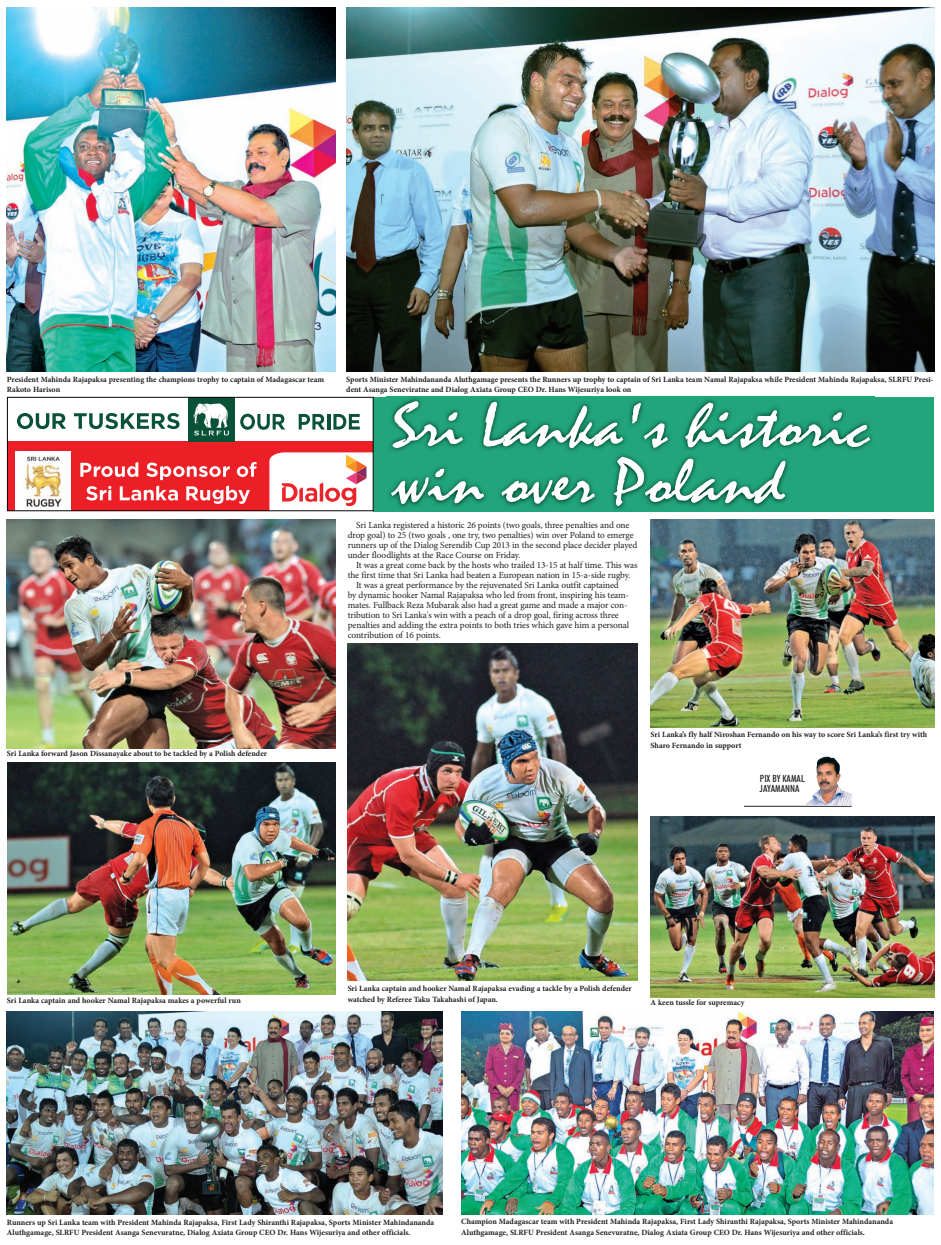
<style>
.page{position:relative;width:941px;height:1245px;background:#fff}
.page>*{position:absolute;margin:0;border:0;box-sizing:border-box;transform-origin:0 0}
.t1{font:63.4px/56.4px "Mistral";color:#fff;scale:1.17 1}
.t2{font:500 condensed 10px/10px "Futura BT";color:#231f20}
.t3{font:9.3px/10px "Minion Pro";letter-spacing:-.01em;color:#231f20}
.t4{font:700 8px/10.2px "Minion Pro";color:#231f20}
</style>
<div class="page">
<div style="left:374px;top:397px;width:560px;height:114px;background:#22a57b"></div>
<svg style="left:7px;top:397px;width:367px;height:114px"></svg>
<img style="left:7px;top:763px;width:328px;height:231px">
<img style="left:348px;top:644px;width:289px;height:336px">
<img style="left:651px;top:520px;width:283px;height:207px">
<img style="left:386px;top:396px;width:489px;height:114px">
<img style="left:7px;top:8px;width:328px;height:364px">
<img style="left:461px;top:1011px;width:472px;height:203px">
<img style="left:7px;top:520px;width:328px;height:228px">
<img style="left:650px;top:816px;width:284px;height:181px">
<img style="left:346px;top:8px;width:588px;height:364px">
<img style="left:7px;top:1011px;width:435px;height:203px">
<hr style="left:744px;top:805px;width:107px;height:1px;background:#231f20">
<img style="left:806px;top:756px;width:45px;height:49px">
<p class="t4" style="left:7px;top:374px;width:319px">President Mahinda Rajapaksa presenting the champions trophy to captain of Madagascar team<br>Rakoto Harison</p>
<p class="t4" style="left:346px;top:374px;width:589px">Sports Minister Mahindananda Aluthgamage presents the Runners up trophy to captain of Sri Lanka team Namal Rajapaksa while President Mahinda Rajapaksa, SLRFU Presi&shy;dent Asanga Seneviratne and Dialog Axiata Group CEO Dr. Hans Wijesuriya look on</p>
<h1 class="t1" style="left:392px;top:399px;width:410px">Sri Lanka's historic win over Poland</h1>
<p class="t4" style="left:7px;top:748px;width:262px">Sri Lanka forward Jason Dissanayake about to be tackled by a Polish defender</p>
<p class="t4" style="left:7px;top:995px;width:235px">Sri Lanka captain and hooker Namal Rajapaksa makes a powerful run</p>
<p class="t3" style="left:348px;top:519px;width:291px;text-indent:9px">Sri Lanka registered a historic 26 points (two goals, three penalties and one drop goal) to 25 (two goals , one try, two penalties) win over Poland to emerge runners up of the Dialog Serendib Cup 2013 in the second place decider played under floodlights at the Race Course on Friday.</p>
<p class="t3" style="left:356px;top:559px;width:283px">It was a great come back by the hosts who trailed 13-15 at half time. This was</p>
<p class="t3" style="left:348px;top:569px;width:284px">the first time that Sri Lanka had beaten a European nation in 15-a-side rugby.</p>
<p class="t3" style="left:356px;top:579px;width:264px">It was a great performance by the rejuvenated Sri Lanka outfit captained</p>
<p class="t3" style="left:348px;top:589px;width:283px">by dynamic hooker Namal Rajapaksa who led from front, inspiring his team-</p>
<p class="t3" style="left:348px;top:599px;width:281px">mates. Fullback Reza Mubarak also had a great game and made a major con-</p>
<p class="t3" style="left:348px;top:609px;width:273px">tribution to Sri Lanka's win with a peach of a drop goal, firing across three</p>
<p class="t3" style="left:348px;top:619px;width:283px">penalties and adding the extra points to both tries which gave him a personal</p>
<p class="t3" style="left:348px;top:629px;width:95px">contribution of 16 points.</p>
<p class="t4" style="left:650px;top:729px;width:278px">Sri Lanka’s fly half Niroshan Fernando on his way to score Sri Lanka’s first try with<br>Sharo Fernando in support</p>
<p class="t2" style="left:760px;top:773px;width:46px">PIX BY KAMAL<br>JAYAMANNA</p>
<p class="t4" style="left:348px;top:983px;width:286px">Sri Lanka captain and hooker Namal Rajapaksa evading a tackle by a Polish defender watched by Referee Taku Takahashi of Japan.</p>
<p class="t4" style="left:650px;top:997px;width:95px">A keen tussle for supremacy</p>
<p class="t4" style="left:7px;top:1217px;width:429px">Runners up Sri Lanka team with President Mahinda Rajapaksa, First Lady Shiranthi Rajapaksa, Sports Minister Mahindananda<br>Aluthgamage, SLRFU President Asanga Senevuratne, Dialog Axiata Group CEO Dr. Hans Wijesuriya and other officials.</p>
<p class="t4" style="left:461px;top:1216px;width:433px">Champion Madagascar team with President Mahinda Rajapaksa, First Lady Shiranthi Rajapaksa, Sports Minister Mahindananda<br>Aluthgamage, SLRFU President Asanga Senevuratne, Dialog Axiata Group CEO Dr. Hans Wijesuriya and other officials.</p>
</div>
